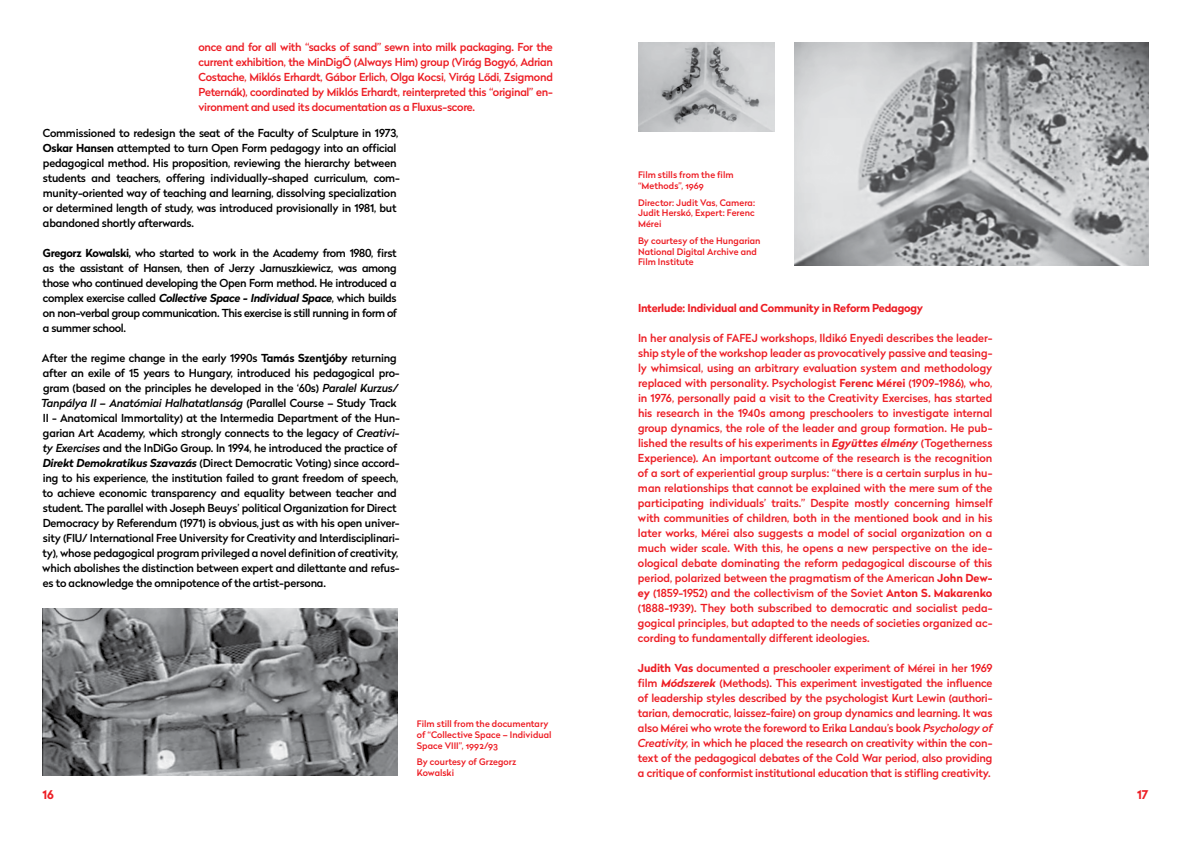
<style>
.page{position:relative;width:1191px;height:842px;background:#fff}
.page>*{position:absolute;margin:0;border:0;box-sizing:border-box;transform-origin:0 0}
.t1{font:700 12px "Radikal";color:#ed1d24}
.t2{font:500 11px/15px "Radikal";letter-spacing:-.015em;color:#ed1d24;text-align:justify}
.t3{font:500 11px/15px "Radikal";letter-spacing:-.02em;color:#000}
.t4{font:700 11px "Radikal";letter-spacing:-.025em;color:#ed1d24}
.t5{font:500 9px/10.8px "Radikal";color:#ed1d24}
.s1{font-weight:700}
.s2{font-weight:700;font-style:italic}
.s3{font-style:italic}
</style>
<div class="page">
<img style="left:43px;top:609px;width:354px;height:167px">
<img style="left:638px;top:43px;width:136px;height:88px">
<img style="left:794px;top:43px;width:354px;height:222px">
<p class="t2" style="left:198px;top:39px;width:356px">once and for all with “sacks of sand” sewn into milk packaging. For the current exhibition, the MinDigŐ (Always Him) group (Virág Bogyó, Adrian Costache, Miklós Erhardt, Gábor Erlich, Olga Kocsi, Virág Lődi, Zsigmond Peternák), coordinated by Miklós Erhardt, reinterpreted this “original” en&shy;vironment and used its documentation as a Fluxus-score.</p>
<p class="t3" style="left:43px;top:125px;width:358px">Commissioned to redesign the seat of the Faculty of Sculpture in 1973, <span class="s1">Oskar Hansen</span> attempted to turn Open Form pedagogy into an official pedagogical method. His proposition, reviewing the hierarchy between students and teachers, offering individually-shaped curriculum, com&shy;munity-oriented way of teaching and learning, dissolving specialization or determined length of study, was introduced provisionally in 1981, but abandoned shortly afterwards.</p>
<p class="t3" style="left:43px;top:245px;width:356px;text-align:justify"><span class="s1">Gregorz Kowalski,</span> who started to work in the Academy from 1980, first as the assistant of Hansen, then of Jerzy Jarnuszkiewicz, was among those who continued developing the Open Form method. He introduced a complex exercise called <span class="s2">Collective Space - Individual Space</span>, which builds on non-verbal group communication. This exercise is still running in form of a summer school.</p>
<p class="t3" style="left:41px;top:351px;width:360px">After the regime change in the early 1990s <span class="s1">Tamás Szentjóby</span> returning after an exile of 15 years to Hungary, introduced his pedagogical pro&shy;gram (based on the principles he developed in the ‘60s) <span class="s3">Paralel Kurzus/ Tanpálya II – Anatómiai Halhatatlanság</span> (Parallel Course – Study Track II - Anatomical Immortality) at the Intermedia Department of the Hun&shy;garian Art Academy, which strongly connects to the legacy of <span class="s3">Creativi&shy;ty Exercises</span> and the InDiGo Group. In 1994, he introduced the practice of <span class="s2">Direkt Demokratikus Szavazás</span> (Direct Democratic Voting) since accord&shy;ing to his experience, the institution failed to grant freedom of speech, to achieve economic transparency and equality between teacher and student. The parallel with Joseph Beuys’ political Organization for Direct Democracy by Referendum (1971) is obvious, just as with his open univer&shy;sity (FIU/ International Free University for Creativity and Interdisciplinari&shy;ty), whose pedagogical program privileged a novel definition of creativity, which abolishes the distinction between expert and dilettante and refus&shy;es to acknowledge the omnipotence of the artist-persona.</p>
<p class="t5" style="left:417px;top:718px;width:136px">Film still from the documentary of “Collective Space – Individual<br>Space VIII”, 1992/93</p>
<p class="t5" style="left:417px;top:757px;width:101px">By courtesy of Grzegorz<br>Kowalski</p>
<p class="t5" style="left:638px;top:169px;width:97px">Film stills from the film “Methods”, 1969</p>
<p class="t5" style="left:638px;top:197px;width:118px;text-align:justify">Director: Judit Vas, Camera:<br>Judit Herskó, Expert: Ferenc Mérei</p>
<p class="t5" style="left:638px;top:235px;width:124px">By courtesy of the Hungarian<br>National Digital Archive and<br>Film Institute</p>
<p class="t4" style="left:638px;top:300px;width:287px">Interlude: Individual and Community in Reform Pedagogy</p>
<p class="t2" style="left:638px;top:330px;width:356px">In her analysis of FAFEJ workshops, Ildikó Enyedi describes the leader&shy;ship style of the workshop leader as provocatively passive and teasing&shy;ly whimsical, using an arbitrary evaluation system and methodology replaced with personality. Psychologist <span class="s1">Ferenc Mérei</span> (1909-1986), who, in 1976, personally paid a visit to the Creativity Exercises, has started his research in the 1940s among preschoolers to investigate internal group dynamics, the role of the leader and group formation. He pub&shy;lished the results of his experiments in <span class="s2">Együttes élmény</span> (Togetherness Experience)<span class="s3">.</span> An important outcome of the research is the recognition of a sort of experiential group surplus: “there is a certain surplus in hu&shy;man relationships that cannot be explained with the mere sum of the participating individuals’ traits.” Despite mostly concerning himself with communities of children, both in the mentioned book and in his later works, Mérei also suggests a model of social organization on a much wider scale. With this, he opens a new perspective on the ide&shy;ological debate dominating the reform pedagogical discourse of this period, polarized between the pragmatism of the American <span class="s1">John Dew&shy;ey</span> (1859-1952) and the collectivism of the Soviet <span class="s1">Anton S. Makarenko </span>(1888-1939). They both subscribed to democratic and socialist peda&shy;gogical principles, but adapted to the needs of societies organized ac&shy;cording to fundamentally different ideologies.</p>
<p class="t2" style="left:638px;top:660px;width:356px"><span class="s1">Judith Vas</span> documented a preschooler experiment of Mérei in her 1969 film <span class="s2">Módszerek</span> (Methods). This experiment investigated the influence of leadership styles described by the psychologist Kurt Lewin (authori&shy;tarian, democratic, laissez-faire) on group dynamics and learning. It was also Mérei who wrote the foreword to Erika Landau’s book <span class="s3">Psychology of Creativity</span>, in which he placed the research on creativity within the con&shy;text of the pedagogical debates of the Cold War period, also providing a critique of conformist institutional education that is stifling creativity.</p>
<p class="t1" style="left:43px;top:786px;width:13px">16</p>
<p class="t1" style="left:1137px;top:786px;width:13px">17</p>
</div>
